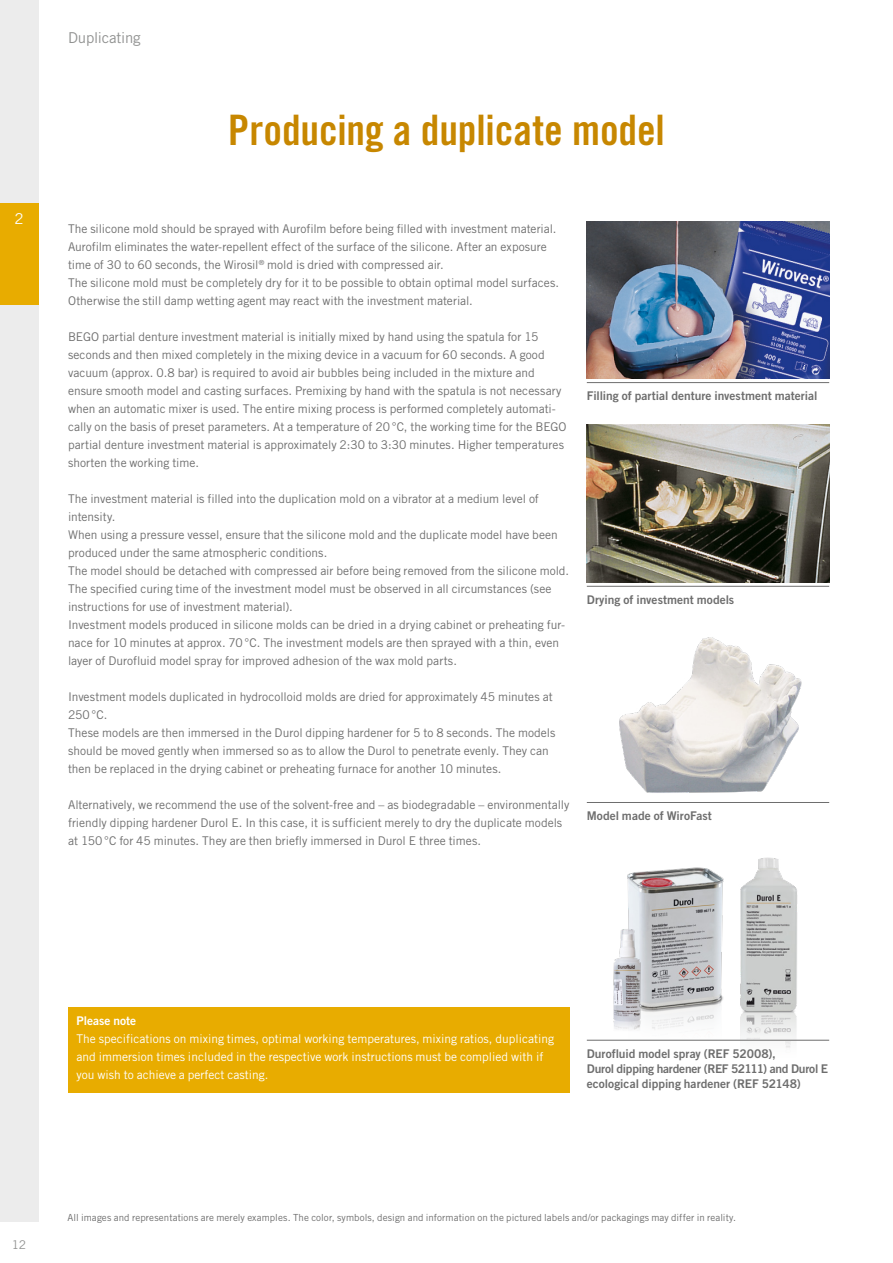
<style>
.page{position:relative;width:893px;height:1263px;background:#fff}
.page>*{position:absolute;margin:0;border:0;box-sizing:border-box;transform-origin:0 0}
.t1{font:42px "Trade Gothic LT Std Bd Cn 20";letter-spacing:-.005em;color:#c78700}
.t2{font:15px "Trade Gothic LT Pro";letter-spacing:-.015em;color:#919291}
.t3{font:15px "Trade Gothic LT Pro";color:#fff}
.t4{font:12px/18px "Trade Gothic LT Pro";color:#6e6e6e}
.t5{font:12px/18px "Trade Gothic LT Pro";color:#fff}
.t6{font:12px/15px "Trade Gothic LT Pro Bd 2";letter-spacing:-.005em;color:#6e6e6e}
.t7{font:12px "Trade Gothic LT Pro Bd 2";color:#fff}
.t8{font:12px "Trade Gothic LT Pro";color:#919291}
.t9{font:9.75px "Trade Gothic LT Pro";letter-spacing:.005em;color:#6e6e6e}
</style>
<div class="page">
<div style="left:0;top:0;width:38px;height:1221px;background:#ececec"></div>
<img style="left:735px;top:857px;width:67px;height:191px">
<img style="left:609px;top:867px;width:121px;height:173px">
<img style="left:609px;top:926px;width:37px;height:105px">
<img style="left:587px;top:221px;width:242px;height:157px">
<img style="left:587px;top:425px;width:242px;height:157px">
<hr style="left:587px;top:382px;width:242px;height:1px;background:#6e6e6e">
<hr style="left:587px;top:586px;width:242px;height:1px;background:#6e6e6e">
<hr style="left:587px;top:802px;width:242px;height:1px;background:#6e6e6e">
<hr style="left:587px;top:1040px;width:242px;height:1px;background:#6e6e6e">
<img style="left:619px;top:637px;width:183px;height:156px">
<div style="left:0;top:203px;width:38px;height:102px;background:#e8ac00"></div>
<div style="left:68px;top:1007px;width:502px;height:85px;background:#e8ac00"></div>
<p class="t3" style="left:15px;top:210px;width:11px">2</p>
<p class="t2" style="left:68px;top:28px;width:74px">Duplicating</p>
<h1 class="t1" style="left:228px;top:105px;width:438px">Producing a duplicate model</h1>
<p class="t4" style="left:68px;top:220px;width:493px">The silicone mold should be sprayed with Aurofilm before being filled with investment material.<br>Aurofilm eliminates the water-repellent effect of the surface of the silicone. After an exposure time of 30 to 60 seconds, the Wirosil<sup>®</sup> mold is dried with compressed air.<br>The silicone mold must be completely dry for it to be possible to obtain optimal model surfaces.<br>Otherwise the still damp wetting agent may react with the investment material.</p>
<p class="t4" style="left:68px;top:328px;width:500px">BEGO partial denture investment material is initially mixed by hand using the spatula for 15 seconds and then mixed completely in the mixing device in a vacuum for 60 seconds. A good vacuum (approx. 0.8 bar) is required to avoid air bubbles being included in the mixture and ensure smooth model and casting surfaces. Premixing by hand with the spatula is not necessary when an automatic mixer is used. The entire mixing process is performed completely automati&shy;cally on the basis of preset parameters. At a temperature of 20°C, the working time for the BEGO partial denture investment material is approximately 2:30 to 3:30 minutes. Higher temperatures shorten the working time.</p>
<p class="t4" style="left:68px;top:490px;width:503px">The investment material is filled into the duplication mold on a vibrator at a medium level of intensity.<br>When using a pressure vessel, ensure that the silicone mold and the duplicate model have been produced under the same atmospheric conditions.<br>The model should be detached with compressed air before being removed from the silicone mold.<br>The specified curing time of the investment model must be observed in all circumstances (see instructions for use of investment material).<br>Investment models produced in silicone molds can be dried in a drying cabinet or preheating fur&shy;nace for 10 minutes at approx. 70°C. The investment models are then sprayed with a thin, even layer of Durofluid model spray for improved adhesion of the wax mold parts.</p>
<p class="t4" style="left:68px;top:688px;width:489px">Investment models duplicated in hydrocolloid molds are dried for approximately 45 minutes at 250°C.<br>These models are then immersed in the Durol dipping hardener for 5 to 8 seconds. The models should be moved gently when immersed so as to allow the Durol to penetrate evenly. They can then be replaced in the drying cabinet or preheating furnace for another 10 minutes.</p>
<p class="t4" style="left:68px;top:796px;width:503px">Alternatively, we recommend the use of the solvent-free and – as biodegradable – environmentally friendly dipping hardener Durol E. In this case, it is sufficient merely to dry the duplicate models at 150°C for 45 minutes. They are then briefly immersed in Durol E three times.</p>
<p class="t6" style="left:587px;top:388px;width:232px">Filling of partial denture investment material</p>
<p class="t6" style="left:587px;top:592px;width:149px">Drying of investment models</p>
<p class="t6" style="left:587px;top:808px;width:127px">Model made of WiroFast</p>
<p class="t7" style="left:77px;top:1013px;width:61px">Please note</p>
<p class="t5" style="left:77px;top:1030px;width:479px">The specifications on mixing times, optimal working temperatures, mixing ratios, duplicating and immersion times included in the respective work instructions must be complied with if you wish to achieve a perfect casting.</p>
<p class="t6" style="left:587px;top:1045px;width:243px">Durofluid model spray (REF 52008),<br>Durol dipping hardener (REF 52111) and Durol E ecological dipping hardener (REF 52148)</p>
<p class="t8" style="left:12px;top:1237px;width:16px">12</p>
<p class="t9" style="left:68px;top:1212px;width:670px">All images and representations are merely examples. The color, symbols, design and information on the pictured labels and/or packagings may differ in reality.</p>
</div>
